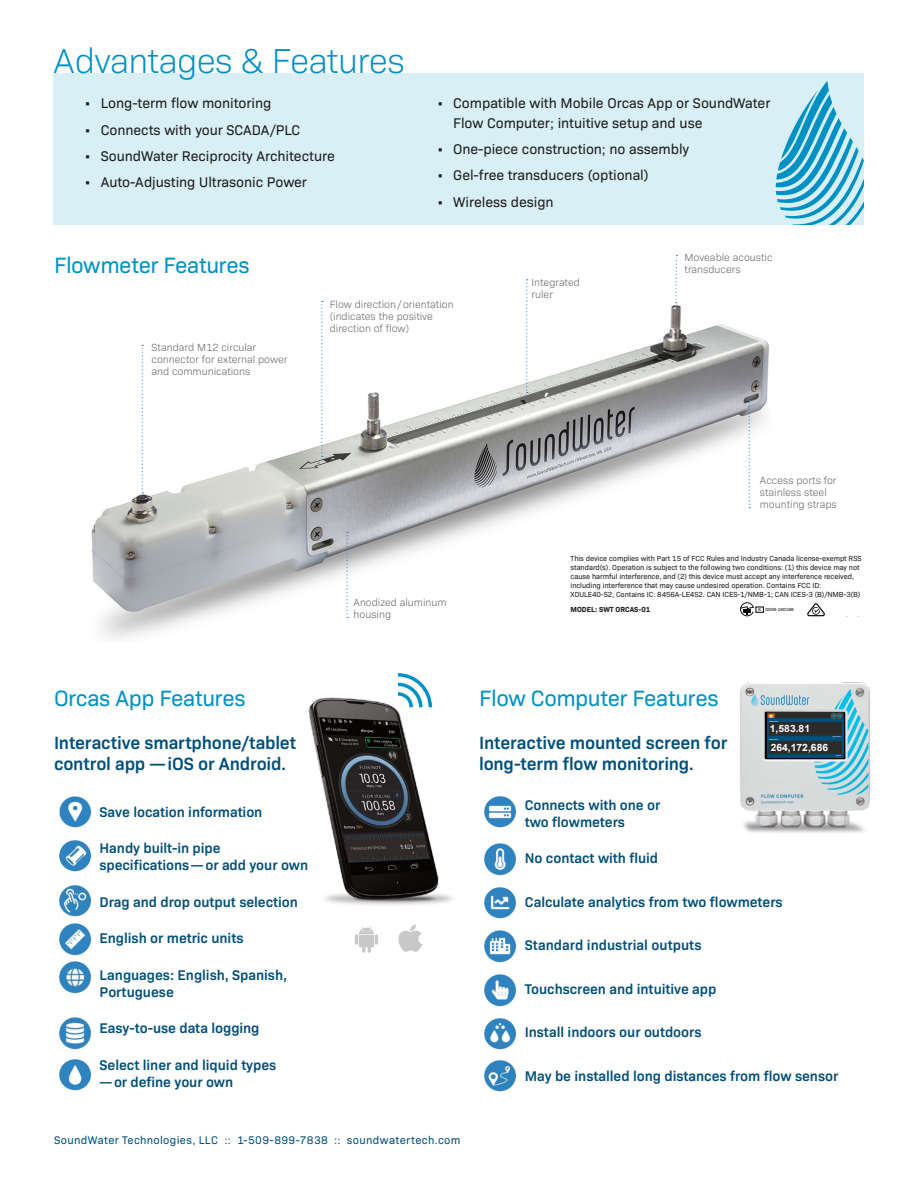
<style>
.page{position:relative;width:918px;height:1188px;background:#fff}
.page>*{position:absolute;margin:0;border:0;box-sizing:border-box;transform-origin:0 0}
.Body_Text{font:300 35.1px "Bio Sans";letter-spacing:-.02em;color:#0091c4}
.Heading_1{font:22.5px "Bio Sans";letter-spacing:-.015em;color:#0091c4}
.Heading_2{font:600 18px/21px "Bio Sans";letter-spacing:-.01em;color:#004f7a}
.App_Features{font:600 14.25px/16.5px "Bio Sans";letter-spacing:-.005em;color:#004f7a}
.t1{font:14.25px/19.5px "Bio Sans";letter-spacing:-.005em;color:#1c1c1a}
.t2{font:11.25px "Bio Sans";letter-spacing:.03em;color:#004f7a}
.Call-Outs{font:300 10.5px/12px "Bio Sans";color:#5e5e5f}
.t3{font:700 10.05px "Arial";color:#fff}
.t4{font:7.5px/9px "Bio Sans";letter-spacing:-.01em;color:#1c1c1a}
.t5{font:700 7.5px "Bio Sans";color:#1c1c1a}
.t6{font:4.5px "Bio Sans";color:#080604}
.s1{font-family:"Georgia";font-size:4.2px}
</style>
<div class="page">
<img style="left:740px;top:682px;width:131px;height:151px">
<img style="left:91px;top:303px;width:678px;height:336px">
<svg style="left:321px;top:301px;width:2px;height:156px"></svg>
<svg style="left:526px;top:279px;width:2px;height:114px"></svg>
<svg style="left:347px;top:532px;width:1px;height:86px"></svg>
<svg style="left:675px;top:255px;width:3px;height:48px"></svg>
<svg style="left:749px;top:400px;width:1px;height:108px"></svg>
<svg style="left:142px;top:345px;width:1px;height:148px"></svg>
<svg style="left:398px;top:924px;width:24px;height:28px"></svg>
<svg style="left:355px;top:926px;width:23px;height:27px"></svg>
<img style="left:59px;top:796px;width:32px;height:32px">
<img style="left:59px;top:840px;width:33px;height:32px">
<img style="left:59px;top:885px;width:33px;height:32px">
<img style="left:59px;top:923px;width:32px;height:33px">
<img style="left:59px;top:961px;width:33px;height:33px">
<img style="left:59px;top:1017px;width:33px;height:74px">
<img style="left:484px;top:796px;width:32px;height:32px">
<img style="left:484px;top:843px;width:32px;height:33px">
<img style="left:484px;top:887px;width:32px;height:32px">
<img style="left:484px;top:930px;width:32px;height:33px">
<img style="left:484px;top:974px;width:32px;height:33px">
<img style="left:484px;top:1018px;width:33px;height:74px">
<img style="left:308px;top:692px;width:145px;height:213px">
<svg style="left:398px;top:673px;width:34px;height:34px"></svg>
<div style="left:54px;top:73px;width:810px;height:152px;background:#d9eff6"></div>
<svg style="left:776px;top:81px;width:88px;height:144px"></svg>
<svg style="left:807px;top:603px;width:18px;height:13px"></svg>
<svg style="left:740px;top:602px;width:14px;height:14px"></svg>
<div style="left:756px;top:607px;width:8px;height:5px;border:1px solid #080604"></div>
<svg style="left:767px;top:713px;width:77px;height:45px;background:#1f3844"></svg>
<p class="Body_Text" style="left:54px;top:35px;width:353px">Advantages &amp; Features</p>
<p class="t1" style="left:84px;top:93px;width:189px">• Long-term flow monitoring</p>
<p class="t1" style="left:84px;top:119px;width:218px">• Connects with your SCADA/PLC</p>
<p class="t1" style="left:84px;top:145px;width:252px">• SoundWater Reciprocity Architecture</p>
<p class="t1" style="left:84px;top:171px;width:224px">• Auto-Adjusting Ultrasonic Power</p>
<p class="Heading_1" style="left:54px;top:249px;width:197px">Flowmeter Features</p>
<p class="t1" style="left:453px;top:93px;width:319px;text-indent:-16px">• Compatible with Mobile Orcas App or SoundWater<br>Flow Computer; intuitive setup and use</p>
<p class="t1" style="left:437px;top:138px;width:254px">• One-piece construction; no assembly</p>
<p class="t1" style="left:437px;top:165px;width:214px">• Gel-free transducers (optional)</p>
<p class="t1" style="left:437px;top:191px;width:119px">• Wireless design</p>
<p class="Call-Outs" style="left:532px;top:276px;width:50px">Integrated ruler</p>
<p class="Call-Outs" style="left:685px;top:251px;width:89px">Moveable acoustic transducers</p>
<p class="Call-Outs" style="left:152px;top:340px;width:137px">Standard M12 circular connector for external power and communications</p>
<p class="Call-Outs" style="left:330px;top:298px;width:125px">Flow direction/orientation (indicates the positive direction of fl ow)</p>
<p class="Call-Outs" style="left:354px;top:596px;width:95px">Anodized aluminum housing</p>
<p class="Call-Outs" style="left:760px;top:474px;width:78px">Access ports for stainless steel mounting straps</p>
<p class="t4" style="left:571px;top:553px;width:293px">This device complies with Part 15 of FCC Rules and Industry Canada license-exempt RSS standard(s). Operation is subject to the following two conditions: (1) this device may not cause harmful interference, and (2) this device must accept any interference received, including interference that may cause undesired operation. Contains FCC ID:<br>XDULE40-S2, Contains IC: 8456A-LE4S2. CAN ICES-1/NMB-1; CAN ICES-3 (B)/NMB-3(B)</p>
<p class="t5" style="left:571px;top:604px;width:81px">MODEL: SWT ORCAS-01</p>
<p class="t6" style="left:758px;top:606px;width:37px"><span class="s1">R</span> 0008-160188</p>
<p class="Heading_1" style="left:54px;top:682px;width:193px">Orcas App Features</p>
<p class="Heading_1" style="left:479px;top:682px;width:241px">Flow Computer Features</p>
<p class="Heading_2" style="left:54px;top:731px;width:244px">Interactive smartphone/tablet control app —iOS or Android.</p>
<p class="App_Features" style="left:100px;top:802px;width:164px">Save location information</p>
<p class="App_Features" style="left:100px;top:839px;width:210px">Handy built-in pipe specifications—or add your own</p>
<p class="App_Features" style="left:100px;top:892px;width:200px">Drag and drop output selection</p>
<p class="App_Features" style="left:100px;top:929px;width:146px">English or metric units</p>
<p class="App_Features" style="left:100px;top:966px;width:189px">Languages: English, Spanish,<br>Portuguese</p>
<p class="App_Features" style="left:100px;top:1019px;width:162px">Easy-to-use data logging</p>
<p class="App_Features" style="left:100px;top:1056px;width:178px">Select liner and liquid types —or define your own</p>
<p class="t3" style="left:770px;top:722px;width:42px">1,583.81</p>
<p class="Heading_2" style="left:479px;top:731px;width:250px">Interactive mounted screen for long-term flow monitoring.</p>
<p class="t3" style="left:771px;top:741px;width:59px">264,172,686</p>
<p class="App_Features" style="left:525px;top:796px;width:137px">Connects with one or two flowmeters</p>
<p class="App_Features" style="left:525px;top:849px;width:135px">No contact with fluid</p>
<p class="App_Features" style="left:525px;top:893px;width:259px">Calculate analytics from two flowmeters</p>
<p class="App_Features" style="left:525px;top:936px;width:178px">Standard industrial outputs</p>
<p class="App_Features" style="left:525px;top:980px;width:193px">Touchscreen and intuitive app</p>
<p class="App_Features" style="left:525px;top:1023px;width:178px">Install indoors our outdoors</p>
<p class="App_Features" style="left:525px;top:1067px;width:315px">May be installed long distances from flow sensor</p>
<p class="t2" style="left:54px;top:1132px;width:408px">SoundWater Technologies, LLC :: 1-509-899-7838 :: soundwatertech.com</p>
</div>
